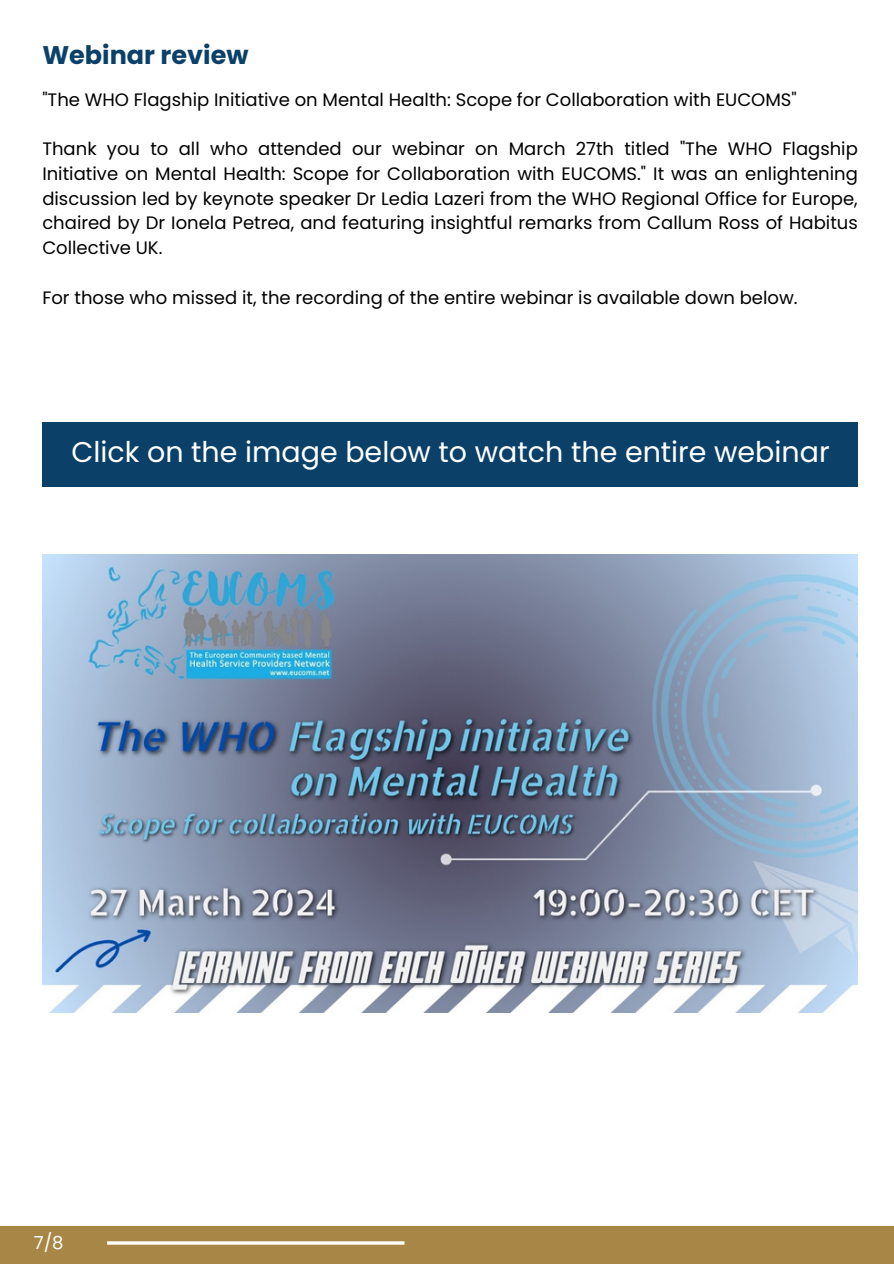
<style>
.page{position:relative;width:894px;height:1264px;background:#fff}
.page>*{position:absolute;margin:0;border:0;box-sizing:border-box;transform-origin:0 0}
.t1{font:28.5px "Poppins";color:#fff}
.t2{font:700 25.5px "Poppins";color:#0b4068}
.t3{font:18px/24.8px "Poppins";color:#000;text-align:justify}
.t4{font:18px "Poppins";color:#fff}
</style>
<div class="page">
<div style="left:0;top:1225px;width:893px;height:38px;background:#a88746"></div>
<hr style="left:107px;top:1241px;width:297px;height:3px;background:#fff">
<div style="left:42px;top:422px;width:815px;height:64px;background:#0b4068"></div>
<img style="left:42px;top:554px;width:815px;height:458px">
<h2 class="t2" style="left:42px;top:38px;width:207px">Webinar review</h2>
<p class="t3" style="left:42px;top:87px;width:755px">"The WHO Flagship Initiative on Mental Health: Scope for Collaboration with EUCOMS"</p>
<p class="t3" style="left:42px;top:136px;width:816px">Thank you to all who attended our webinar on March 27th titled "The WHO Flagship Initiative on Mental Health: Scope for Collaboration with EUCOMS." It was an enlightening discussion led by keynote speaker Dr Ledia Lazeri from the WHO Regional Office for Europe, chaired by Dr Ionela Petrea, and featuring insightful remarks from Callum Ross of Habitus Collective UK.</p>
<p class="t3" style="left:42px;top:285px;width:756px">For those who missed it, the recording of the entire webinar is available down below.</p>
<h1 class="t1" style="left:71px;top:432px;width:759px">Click on the image below to watch the entire webinar</h1>
<p class="t4" style="left:34px;top:1229px;width:31px">7/8</p>
</div>
